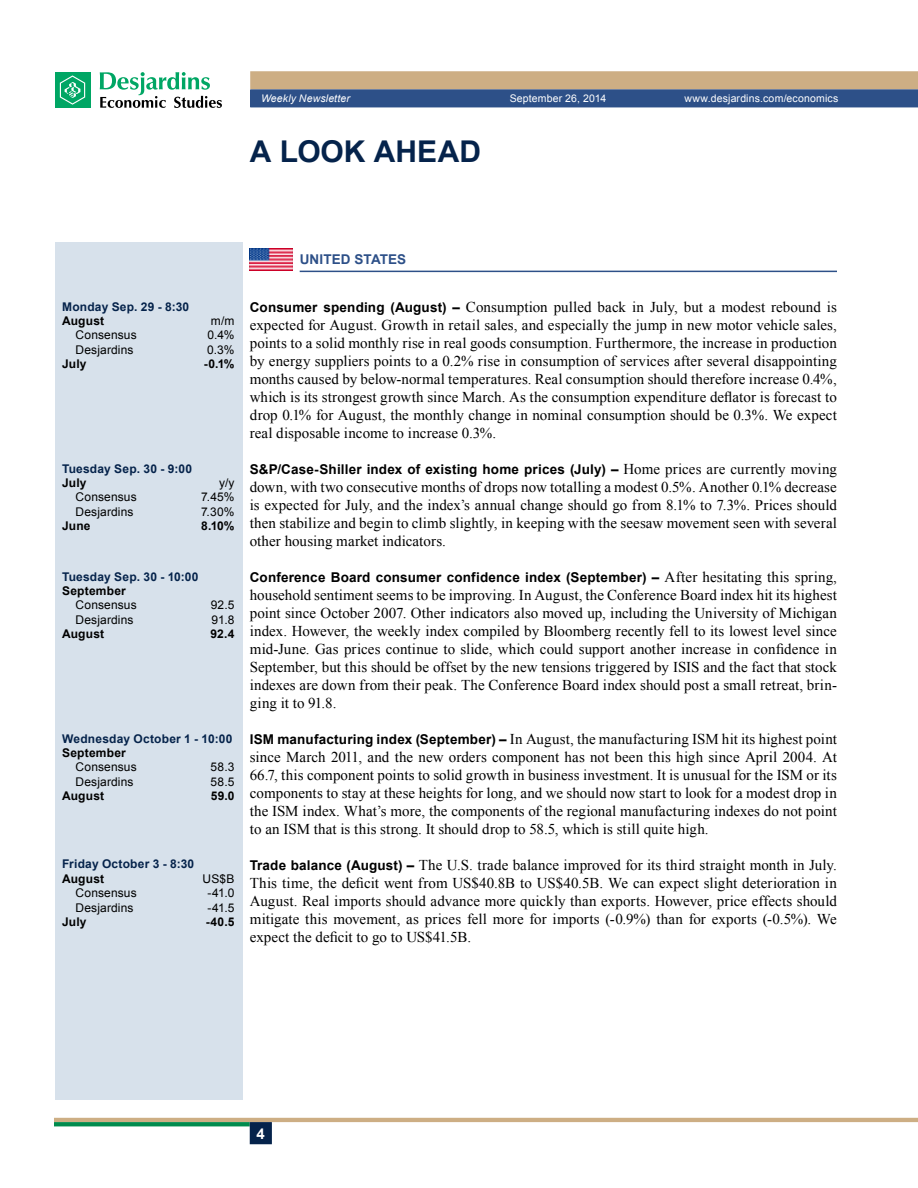
<style>
.page{position:relative;width:918px;height:1188px;background:#fff}
.page>*{position:absolute;margin:0;border:0;box-sizing:border-box;transform-origin:0 0}
.t1{font:700 30px "Arial";color:#05234b}
.t2{font:15px/18px "Times New Roman";letter-spacing:.005em;color:#000;text-align:justify}
.t3{font:700 15px "Arial";color:#fff}
.t4{font:700 13.5px "Arial";letter-spacing:.015em;color:#000}
.t5{font:700 13.5px "Arial";letter-spacing:.01em;color:#2d5088}
.t6{font:12px "Arial";letter-spacing:.01em;color:#000}
.t7{font:700 12px "Arial";letter-spacing:.02em;color:#05234b}
.t8{font:700 12px "Arial";letter-spacing:.015em;color:#000}
.t9{font:10.5px "Arial";letter-spacing:.015em;color:#fff}
.t10{font:italic 10.5px "Arial";letter-spacing:.01em;color:#fff}
.s1{font-family:"Arial";font-weight:700;font-size:13.5px}
.s2{font-family:"Times New Roman";font-weight:400;font-size:15px}
</style>
<div class="page">
<hr style="left:54px;top:1118px;width:864px;height:4px;background:#cdae84">
<svg style="left:54px;top:1122px;width:196px;height:4px"></svg>
<div style="left:250px;top:1122px;width:22px;height:22px;background:#05234b;border:2px solid #05234b"></div>
<svg style="left:250px;top:71px;width:668px;height:36px;background:#7f8087"></svg>
<div style="left:55px;top:72px;width:35px;height:36px;background:#00a664"></div>
<svg style="left:60px;top:75px;width:25px;height:30px"></svg>
<svg style="left:100px;top:72px;width:122px;height:36px"></svg>
<hr style="left:300px;top:271px;width:537px;height:1px;background:#2d5088">
<img style="left:250px;top:249px;width:43px;height:21px">
<div style="left:55px;top:242px;width:187px;height:858px;background:#d7e1eb"></div>
<p class="t10" style="left:261px;top:92px;width:91px">Weekly Newsletter</p>
<p class="t9" style="left:510px;top:92px;width:98px">September 26, 2014</p>
<p class="t9" style="left:684px;top:92px;width:156px">www.desjardins.com/economics</p>
<h1 class="t1" style="left:250px;top:132px;width:210px">A look ah ead</h1>
<p class="t7" style="left:62px;top:298px;width:129px">Monday Sep. 29 - 8:30</p>
<p class="t8" style="left:62px;top:313px;width:44px">August</p>
<p class="t6" style="left:211px;top:313px;width:25px">m/m</p>
<p class="t6" style="left:76px;top:327px;width:63px">Consensus</p>
<p class="t6" style="left:207px;top:327px;width:29px">0.4%</p>
<p class="t6" style="left:76px;top:342px;width:59px">Desjardins</p>
<p class="t6" style="left:207px;top:342px;width:29px">0.3%</p>
<p class="t8" style="left:62px;top:356px;width:26px">July</p>
<p class="t8" style="left:204px;top:356px;width:32px">-0.1%</p>
<p class="t7" style="left:62px;top:460px;width:132px">Tuesday Sep. 30 - 9:00</p>
<p class="t8" style="left:62px;top:475px;width:26px">July</p>
<p class="t6" style="left:219px;top:475px;width:17px">y/y</p>
<p class="t6" style="left:76px;top:489px;width:63px">Consensus</p>
<p class="t6" style="left:201px;top:489px;width:35px">7.45%</p>
<p class="t6" style="left:76px;top:504px;width:59px">Desjardins</p>
<p class="t6" style="left:201px;top:504px;width:35px">7.30%</p>
<p class="t8" style="left:62px;top:518px;width:30px">June</p>
<p class="t8" style="left:201px;top:518px;width:35px">8.10%</p>
<p class="t7" style="left:62px;top:568px;width:138px">Tuesday Sep. 30 - 10:00</p>
<p class="t8" style="left:62px;top:583px;width:66px">September</p>
<p class="t6" style="left:76px;top:597px;width:63px">Consensus</p>
<p class="t6" style="left:211px;top:597px;width:25px">92.5</p>
<p class="t6" style="left:76px;top:612px;width:59px">Desjardins</p>
<p class="t6" style="left:212px;top:612px;width:25px">91.8</p>
<p class="t8" style="left:62px;top:626px;width:44px">August</p>
<p class="t8" style="left:210px;top:626px;width:26px">92.4</p>
<p class="t7" style="left:62px;top:730px;width:172px">Wednesday October 1 - 10:00</p>
<p class="t8" style="left:62px;top:745px;width:66px">September</p>
<p class="t6" style="left:76px;top:759px;width:63px">Consensus</p>
<p class="t6" style="left:211px;top:759px;width:26px">58.3</p>
<p class="t6" style="left:76px;top:774px;width:59px">Desjardins</p>
<p class="t6" style="left:211px;top:774px;width:26px">58.5</p>
<p class="t8" style="left:62px;top:788px;width:44px">August</p>
<p class="t8" style="left:211px;top:788px;width:25px">59.0</p>
<p class="t7" style="left:62px;top:856px;width:134px">Friday October 3 - 8:30</p>
<p class="t8" style="left:62px;top:871px;width:44px">August</p>
<p class="t6" style="left:203px;top:871px;width:34px">US$B</p>
<p class="t6" style="left:76px;top:885px;width:63px">Consensus</p>
<p class="t6" style="left:207px;top:885px;width:29px">-41.0</p>
<p class="t6" style="left:76px;top:900px;width:59px">Desjardins</p>
<p class="t6" style="left:207px;top:900px;width:29px">-41.5</p>
<p class="t8" style="left:62px;top:914px;width:26px">July</p>
<p class="t8" style="left:206px;top:914px;width:30px">-40.5</p>
<p class="t5" style="left:300px;top:250px;width:107px">United States</p>
<p class="t2" style="left:250px;top:297px;width:589px"><span class="s1">Consumer spending (August) –</span> Consumption pulled back in July, but a modest rebound is expected for August. Growth in retail sales, and especially the jump in new motor vehicle sales, points to a solid monthly rise in real goods consumption. Furthermore, the increase in production by energy suppliers points to a 0.2% rise in consumption of services after several disappointing months caused by below-normal temperatures. Real consumption should therefore increase 0.4%, which is its strongest growth since March. As the consumption expenditure deflator is forecast to drop 0.1% for August, the monthly change in nominal consumption should be 0.3%. We expect real disposable income to increase 0.3%.</p>
<p class="t4" style="left:250px;top:460px;width:589px">S&amp;P/Case-Shiller index of existing home prices (July) – <span class="s2">Home prices are currently moving</span></p>
<p class="t2" style="left:250px;top:477px;width:589px">down, with two consecutive months of drops now totalling a modest 0.5%. Another 0.1% decrease is expected for July, and the index’s annual change should go from 8.1% to 7.3%. Prices should then stabilize and begin to climb slightly, in keeping with the seesaw movement seen with several other housing market indicators.</p>
<p class="t4" style="left:250px;top:568px;width:589px">Conference Board consumer confidence index (September) – <span class="s2">After hesitating this spring,</span></p>
<p class="t2" style="left:250px;top:585px;width:589px">household sentiment seems to be improving. In August, the Conference Board index hit its highest point since October 2007. Other indicators also moved up, including the University of Michigan index. However, the weekly index compiled by Bloomberg recently fell to its lowest level since mid-June. Gas prices continue to slide, which could support another increase in confidence in September, but this should be offset by the new tensions triggered by ISIS and the fact that stock indexes are down from their peak. The Conference Board index should post a small retreat, brin&shy;ging it to 91.8.</p>
<p class="t2" style="left:250px;top:729px;width:589px"><span class="s1">ISM manufacturing index (September) –</span> In August, the manufacturing ISM hit its highest point since March 2011, and the new orders component has not been this high since April 2004. At 66.7, this component points to solid growth in business investment. It is unusual for the ISM or its components to stay at these heights for long, and we should now start to look for a modest drop in the ISM index. What’s more, the components of the regional manufacturing indexes do not point to an ISM that is this strong. It should drop to 58.5, which is still quite high.</p>
<p class="t2" style="left:250px;top:855px;width:589px"><span class="s1">Trade balance (August) –</span> The U.S. trade balance improved for its third straight month in July.<br>This time, the deficit went from US$40.8B to US$40.5B. We can expect slight deterioration in August. Real imports should advance more quickly than exports. However, price effects should mitigate this movement, as prices fell more for imports (-0.9%) than for exports (-0.5%). We expect the deficit to go to US$41.5B.</p>
<p class="t3" style="left:257px;top:1124px;width:10px">4</p>
</div>
